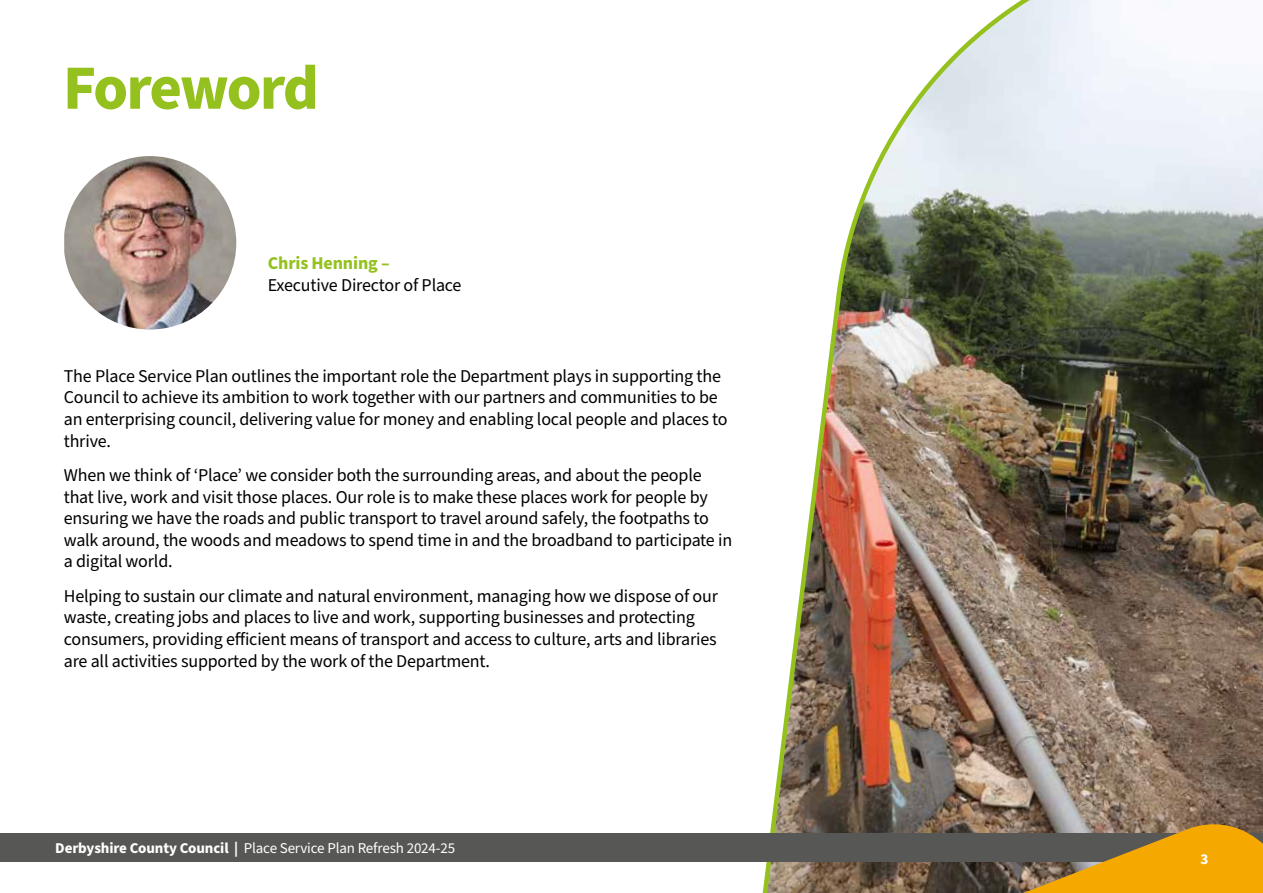
<style>
.page{position:relative;width:1263px;height:893px;background:#fff}
.page>*{position:absolute;margin:0;border:0;box-sizing:border-box;transform-origin:0 0}
.t1{font:700 63px "Source Sans Pro";letter-spacing:-.04em;color:#95c11f}
.t2{font:18px/21.6px "Source Sans Pro";letter-spacing:-.01em;color:#000}
.t3{font:700 18px "Source Sans Pro";letter-spacing:-.01em;color:#95c11f}
.t4{font:15px "Source Sans Pro";letter-spacing:-.01em;color:#fff}
.t5{font:700 15px "Source Sans Pro";color:#fff}
.s1{font-weight:700}
</style>
<div class="page">
<img style="left:762px;top:0;width:501px;height:893px">
<img style="left:64px;top:156px;width:172px;height:174px">
<div style="left:0;top:833px;width:1263px;height:29px;background:#575756"></div>
<svg style="left:987px;top:820px;width:276px;height:73px"></svg>
<h1 class="t1" style="left:63px;top:45px;width:258px">Foreword</h1>
<p class="t3" style="left:268px;top:251px;width:123px">Chris Henning –</p>
<p class="t2" style="left:268px;top:275px;width:195px">Executive Director of Place</p>
<p class="t2" style="left:64px;top:366px;width:665px">The Place Service Plan outlines the important role the Department plays in supporting the Council to achieve its ambition to work together with our partners and communities to be an enterprising council, delivering value for money and enabling local people and places to thrive.</p>
<p class="t2" style="left:64px;top:465px;width:670px">When we think of ‘Place’ we consider both the surrounding areas, and about the people that live, work and visit those places. Our role is to make these places work for people by ensuring we have the roads and public transport to travel around safely, the footpaths to walk around, the woods and meadows to spend time in and the broadband to participate in a digital world.</p>
<p class="t2" style="left:64px;top:586px;width:656px">Helping to sustain our climate and natural environment, managing how we dispose of our waste, creating jobs and places to live and work, supporting businesses and protecting consumers, providing efficient means of transport and access to culture, arts and libraries are all activities supported by the work of the Department.</p>
<p class="t4" style="left:55px;top:838px;width:401px"><span class="s1">Derbyshire County Council |</span> Place Service Plan Refresh 2024-25</p>
<p class="t5" style="left:1200px;top:849px;width:9px">3</p>
</div>
